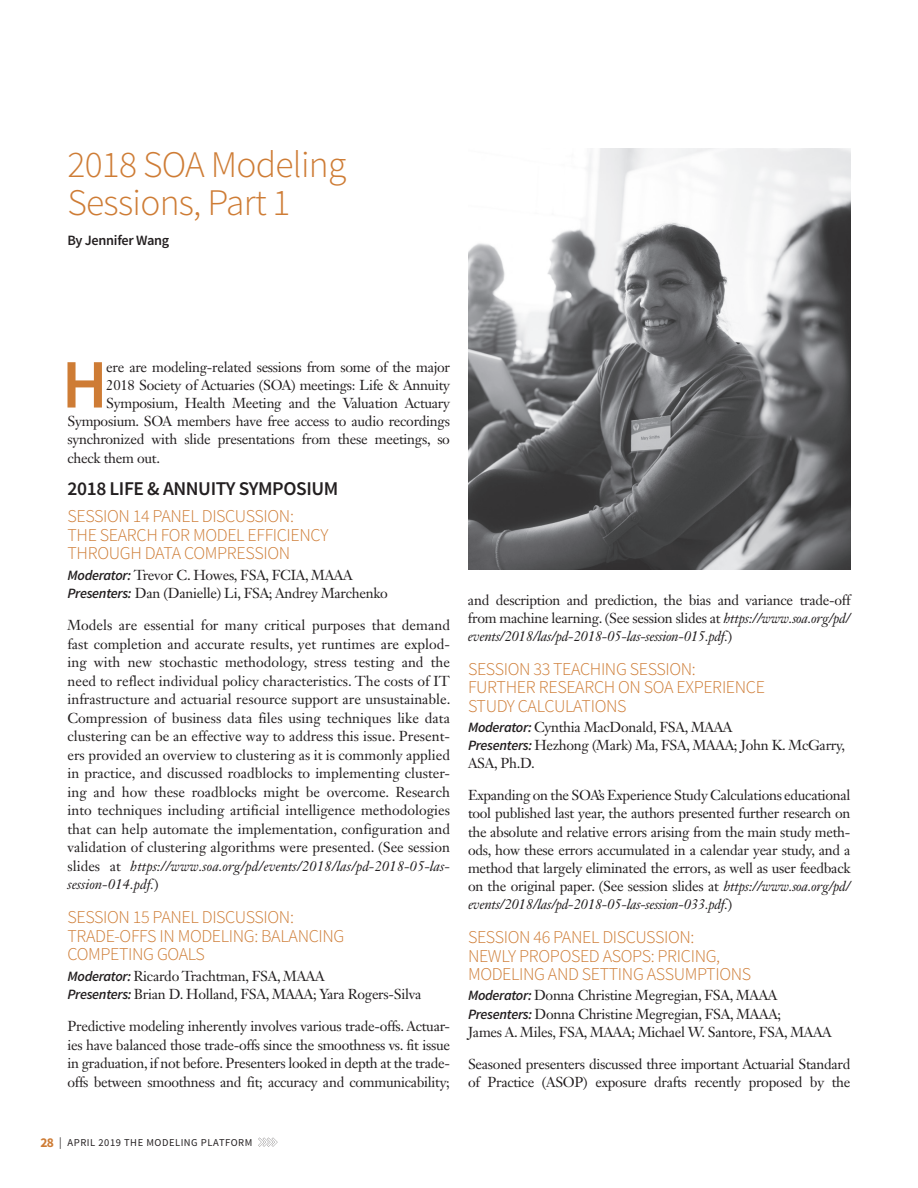
<style>
.page{position:relative;width:918px;height:1188px;background:#fff}
.page>*{position:absolute;margin:0;border:0;box-sizing:border-box;transform-origin:0 0}
.t1{font:600 69.3px "Source Sans Pro";color:#ce7c35}
.t2{font:300 37.5px/38px "Source Sans Pro";letter-spacing:-.02em;color:#ce7c35}
.t3{font:600 19.5px "Source Sans Pro";letter-spacing:-.02em;color:#231f20}
.t4{font:300 18px/18.5px "Source Sans Pro";letter-spacing:-.02em;color:#ce7c35}
.t5{font:14.25px/18.5px "Janson Text LT Std";letter-spacing:-.02em;color:#231f20}
.t6{font:600 14.25px "Source Sans Pro";letter-spacing:-.02em;color:#231f20}
.t7{font:10.5px "Source Sans Pro";letter-spacing:.05em;color:#231f20}
.s1{font-family:"Source Sans Pro";font-weight:600;font-style:italic}
.s2{font-style:italic}
.s3{font-weight:700;font-size:13.5px;color:#ce7c35}
.s4{font-size:11.7px}
</style>
<div class="page">
<svg style="left:258px;top:1138px;width:20px;height:9px"></svg>
<img style="left:468px;top:148px;width:382px;height:421px">
<h2 class="t2" style="left:68px;top:145px;width:280px">2018 SOA Modeling<br>Sessions, Part 1</h2>
<p class="t6" style="left:68px;top:231px;width:103px">By Jennifer Wang</p>
<h1 class="t1" style="left:62px;top:341px;width:47px">H</h1>
<p class="t5" style="left:106px;top:357px;width:345px">ere are modeling-related sessions from some of the major</p>
<p class="t5" style="left:106px;top:375px;width:345px">2018 Society of Actuaries (SOA) meetings: Life &amp; Annuity</p>
<p class="t5" style="left:106px;top:393px;width:345px">Symposium, Health Meeting and the Valuation Actuary</p>
<p class="t5" style="left:67px;top:412px;width:384px">Symposium. SOA members have free access to audio recordings</p>
<p class="t5" style="left:67px;top:430px;width:384px">synchronized with slide presentations from these meetings, so</p>
<p class="t5" style="left:67px;top:449px;width:94px">check them out.</p>
<h3 class="t3" style="left:68px;top:476px;width:272px">2018 LIFE &amp; ANNUITY SYMPOSIUM</h3>
<p class="t4" style="left:68px;top:507px;width:262px">SESSION 14 PANEL DISCUSSION:<br>THE SEARCH FOR MODEL EFFICIENCY<br>THROUGH DATA COMPRESSION</p>
<p class="t5" style="left:68px;top:566px;width:322px"><span class="s1">Moderator:</span> Trevor C. Howes, FSA, FCIA, MAAA<br><span class="s1">Presenters:</span> Dan (Danielle) Li, FSA; Andrey Marchenko</p>
<p class="t5" style="left:68px;top:616px;width:385px;text-align:justify">Models are essential for many critical purposes that demand fast completion and accurate results, yet runtimes are explod&shy;ing with new stochastic methodology, stress testing and the need to reflect individual policy characteristics. The costs of IT infrastructure and actuarial resource support are unsustainable.<br>Compression of business data files using techniques like data clustering can be an effective way to address this issue. Present&shy;ers provided an overview to clustering as it is commonly applied in practice, and discussed roadblocks to implementing cluster&shy;ing and how these roadblocks might be overcome. Research into techniques including artificial intelligence methodologies that can help automate the implementation, configuration and validation of clustering algorithms were presented. (See session slides at <span class="s2">https://www.soa.org/pd/events/2018/las/pd-2018-05-las&shy;session-014.pdf.</span>)</p>
<p class="t4" style="left:68px;top:908px;width:279px">SESSION 15 PANEL DISCUSSION:<br>TRADE-OFFS IN MODELING: BALANCING<br>COMPETING GOALS</p>
<p class="t5" style="left:68px;top:967px;width:355px"><span class="s1">Moderator:</span> Ricardo Trachtman, FSA, MAAA<br><span class="s1">Presenters:</span> Brian D. Holland, FSA, MAAA; Yara Rogers-Silva</p>
<p class="t5" style="left:68px;top:1017px;width:384px;text-align:justify">Predictive modeling inherently involves various trade-offs. Actuar&shy;ies have balanced those trade-offs since the smoothness vs. fit issue in graduation, if not before. Presenters looked in depth at the trade&shy;offs between smoothness and fit; accuracy and communicability;</p>
<p class="t5" style="left:468px;top:591px;width:384px;text-align:justify">and description and prediction, the bias and variance trade-off from machine learning. (See session slides at <span class="s2">https://www.soa.org/pd/ events/2018/las/pd-2018-05-las-session-015.pdf.</span>)</p>
<p class="t4" style="left:468px;top:660px;width:299px">SESSION 33 TEACHING SESSION:<br>FURTHER RESEARCH ON SOA EXPERIENCE<br>STUDY CALCULATIONS</p>
<p class="t5" style="left:468px;top:718px;width:379px"><span class="s1">Moderator:</span> Cynthia MacDonald, FSA, MAAA<br><span class="s1">Presenters:</span> Hezhong (Mark) Ma, FSA, MAAA; John K. McGarry,<br>ASA, Ph.D.</p>
<p class="t5" style="left:468px;top:786px;width:384px;text-align:justify">Expanding on the SOA’s Experience Study Calculations educational tool published last year, the authors presented further research on the absolute and relative errors arising from the main study meth&shy;ods, how these errors accumulated in a calendar year study, and a method that largely eliminated the errors, as well as user feedback on the original paper. (See session slides at <span class="s2">https://www.soa.org/pd/ events/2018/las/pd-2018-05-las-session-033.pdf.</span>)</p>
<p class="t4" style="left:468px;top:929px;width:285px">SESSION 46 PANEL DISCUSSION:<br>NEWLY PROPOSED ASOPS: PRICING,<br>MODELING AND SETTING ASSUMPTIONS</p>
<p class="t5" style="left:468px;top:986px;width:365px"><span class="s1">Moderator:</span> Donna Christine Megregian, FSA, MAAA<br><span class="s1">Presenters:</span> Donna Christine Megregian, FSA, MAAA;<br>James A. Miles, FSA, MAAA; Michael W. Santore, FSA, MAAA</p>
<p class="t5" style="left:468px;top:1054px;width:384px">Seasoned presenters discussed three important Actuarial Standard of Practice (ASOP) exposure drafts recently proposed by the</p>
<p class="t7" style="left:40px;top:1136px;width:214px"><span class="s3">28</span> <span class="s4">|</span> APRIL 2019 THE MODELING PLATFORM</p>
</div>
